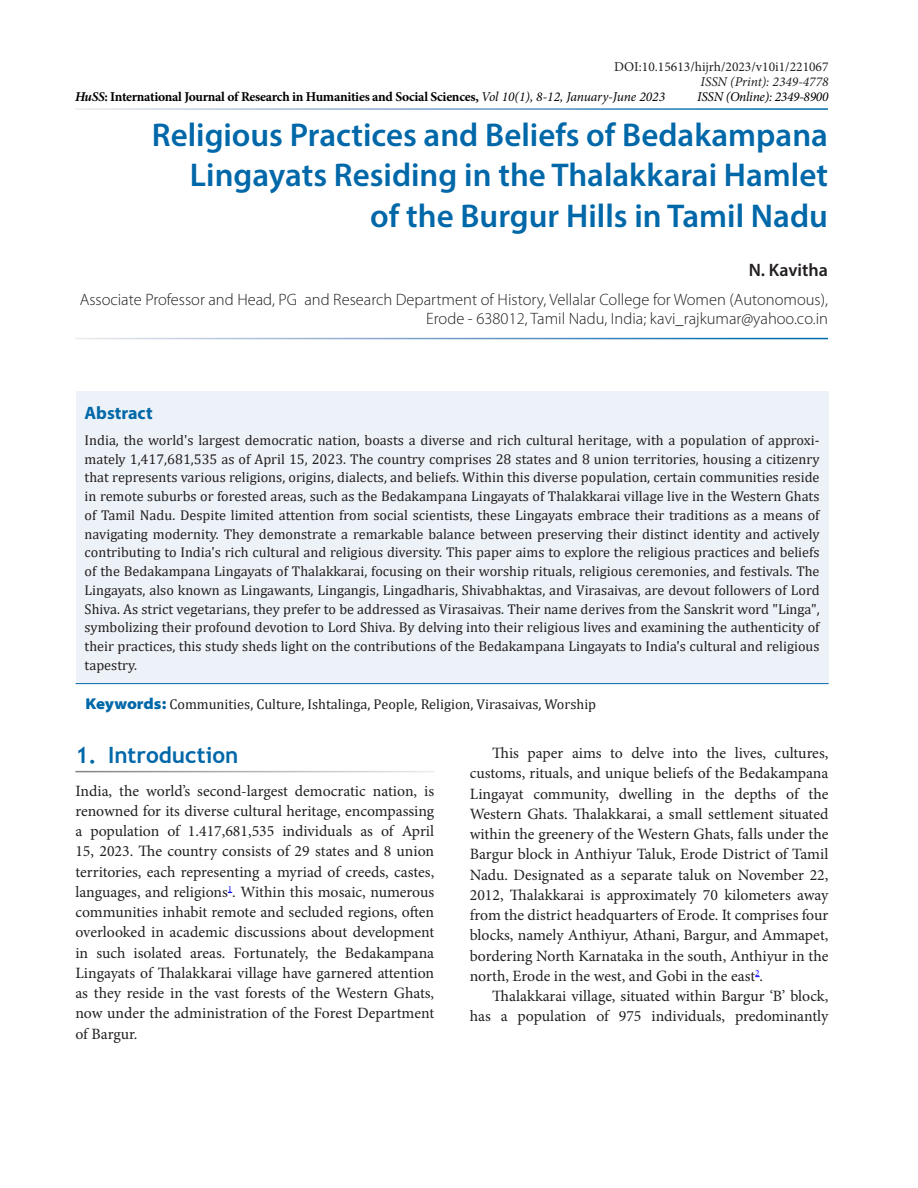
<style>
.page{position:relative;width:918px;height:1188px;background:#fff}
.page>*{position:absolute;margin:0;border:0;box-sizing:border-box;transform-origin:0 0}
.AT{font:600 33px/40.5px "Myriad Pro";color:#0068a9;text-align:right}
.t1{font:700 22.5px "Trebuchet MS";color:#0068a9}
.Author{font:600 18px "Myriad Pro";color:#231f20}
.Abs_Head{font:700 18px "Myriad Pro";color:#0068a9}
.Affiliation{font:300 16.5px/19.5px "Myriad Pro";color:#231f20;text-align:right}
.Text_Ind{font:15.75px/20.2px "Minion Pro";color:#231f20;text-align:justify}
.Abs_Text1{font:14.25px/18.8px "Cambria";color:#231f20;text-align:justify}
.Keyword{font:14.25px "Cambria";color:#231f20}
.t2{font:700 13.5px "Minion Pro";letter-spacing:-.02em;color:#000}
.Text{font:13.5px "Minion Pro";color:#231f20}
.Text-2{font:italic 13.5px "Minion Pro";letter-spacing:-.02em;color:#000}
.Text-3{font:italic 13.5px "Minion Pro";color:#231f20}
.s1{font-style:italic}
.s2{font-weight:400;font-style:italic;color:#040503}
.s3{font-family:"Myriad Pro";font-weight:900;font-stretch:semi-expanded;font-size:15.75px;color:#0068a9}
</style>
<div class="page">
<div style="left:76px;top:392px;width:753px;height:292px;background:#edf2f8"></div>
<hr style="left:76px;top:683px;width:753px;height:1px;background:#0068a9">
<p class="Text" style="left:614px;top:57px;width:216px">DOI:10.15613/hijrh/2023/v10i1/221067</p>
<p class="Text-3" style="left:701px;top:72px;width:130px">ISSN (Print): 2349-4778</p>
<p class="Text-2" style="left:697px;top:87px;width:133px">ISSN (Online): 2349-8900</p>
<p class="t2" style="left:75px;top:87px;width:592px"><span class="s1">HuSS</span>: International Journal of Research in Humanities and Social Sciences, <span class="s2">Vol 10(1), 8-12, January-June 2023</span></p>
<p class="AT" style="left:152px;top:114px;width:678px">Religious Practices and Beliefs of Bedakampana<br>Lingayats Residing in the Thalakkarai Hamlet<br>of the Burgur Hills in Tamil Nadu</p>
<p class="Author" style="left:749px;top:259px;width:81px">N. Kavitha</p>
<p class="Affiliation" style="left:80px;top:290px;width:750px">Associate Professor and Head, PG and Research Department of History, Vellalar College for Women (Autonomous),<br>Erode - 638012, Tamil Nadu, India; kavi_rajkumar@yahoo.co.in</p>
<p class="Abs_Head" style="left:85px;top:401px;width:70px">Abstract</p>
<p class="Abs_Text1" style="left:85px;top:430px;width:737px">India, the world's largest democratic nation, boasts a diverse and rich cultural heritage, with a population of approxi&shy;mately 1,417,681,535 as of April 15, 2023. The country comprises 28 states and 8 union territories, housing a citizenry that represents various religions, origins, dialects, and beliefs. Within this diverse population, certain communities reside in remote suburbs or forested areas, such as the Bedakampana Lingayats of Thalakkarai village live in the Western Ghats of Tamil Nadu. Despite limited attention from social scientists, these Lingayats embrace their traditions as a means of navigating modernity. They demonstrate a remarkable balance between preserving their distinct identity and actively contributing to India's rich cultural and religious diversity. This paper aims to explore the religious practices and beliefs of the Bedakampana Lingayats of Thalakkarai, focusing on their worship rituals, religious ceremonies, and festivals. The Lingayats, also known as Lingawants, Lingangis, Lingadharis, Shivabhaktas, and Virasaivas, are devout followers of Lord Shiva. As strict vegetarians, they prefer to be addressed as Virasaivas. Their name derives from the Sanskrit word "Linga", symbolizing their profound devotion to Lord Shiva. By delving into their religious lives and examining the authenticity of their practices, this study sheds light on the contributions of the Bedakampana Lingayats to India's cultural and religious tapestry.</p>
<p class="Keyword" style="left:86px;top:696px;width:512px"><span class="s3">Keywords:</span> Communities, Culture, Ishtalinga, People, Religion, Virasaivas, Worship</p>
<h1 class="t1" style="left:75px;top:741px;width:164px">1. Introduction</h1>
<p class="Text_Ind" style="left:75px;top:781px;width:360px">India, the world’s second-largest democratic nation, is renowned for its diverse cultural heritage, encompassing a population of 1.417,681,535 individuals as of April 15, 2023. The country consists of 29 states and 8 union territories, each representing a myriad of creeds, castes, languages, and religions<sup>1</sup>. Within this mosaic, numerous communities inhabit remote and secluded regions, often overlooked in academic discussions about development in such isolated areas. Fortunately, the Bedakampana Lingayats of Thalakkarai village have garnered attention as they reside in the vast forests of the Western Ghats, now under the administration of the Forest Department of Bargur.</p>
<p class="Text_Ind" style="left:470px;top:743px;width:360px;text-indent:22px">This paper aims to delve into the lives, cultures, customs, rituals, and unique beliefs of the Bedakampana Lingayat community, dwelling in the depths of the Western Ghats. Thalakkarai, a small settlement situated within the greenery of the Western Ghats, falls under the Bargur block in Anthiyur Taluk, Erode District of Tamil Nadu. Designated as a separate taluk on November 22, 2012, Thalakkarai is approximately 70 kilometers away from the district headquarters of Erode. It comprises four blocks, namely Anthiyur, Athani, Bargur, and Ammapet, bordering North Karnataka in the south, Anthiyur in the north, Erode in the west, and Gobi in the east<sup>2</sup>.</p>
<p class="Text_Ind" style="left:470px;top:986px;width:360px;text-align:right">Thalakkarai village, situated within Bargur ‘B’ block, has a population of 975 individuals, predominantly</p>
</div>
